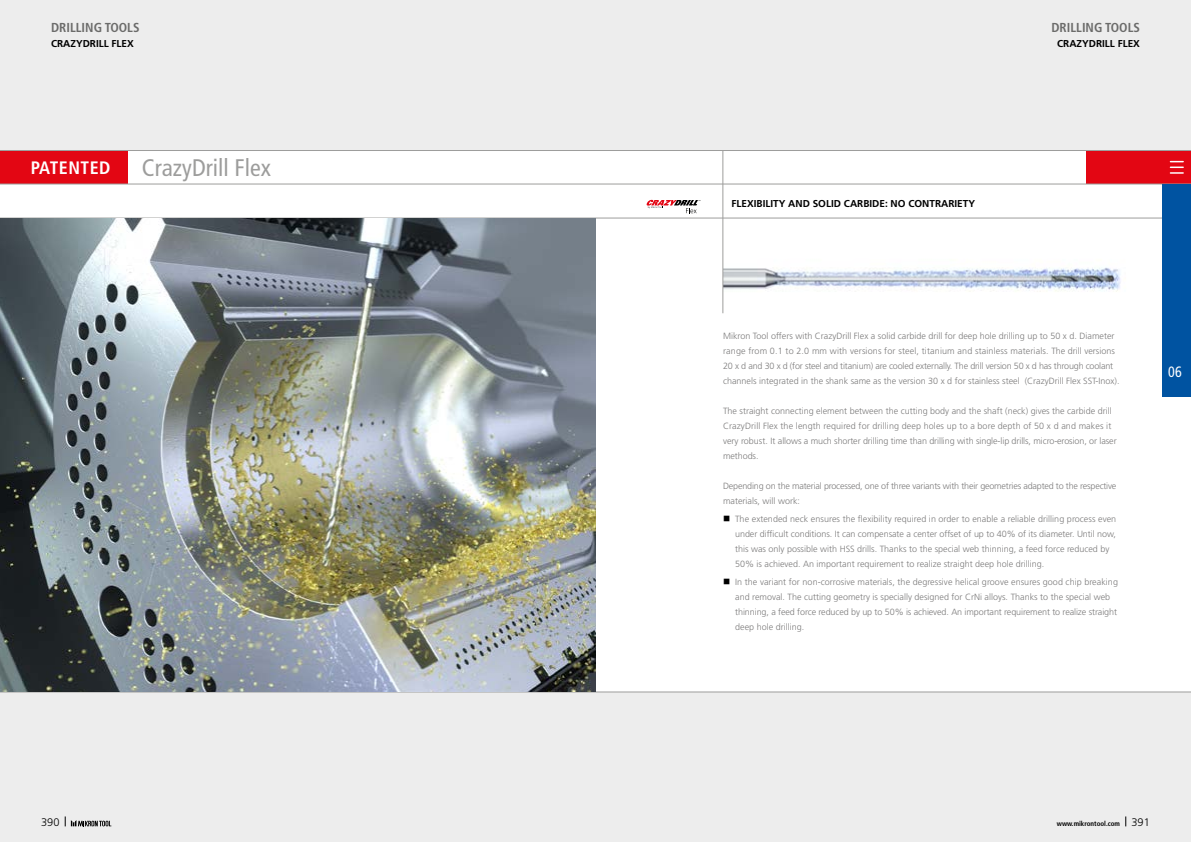
<style>
.page{position:relative;width:1191px;height:842px;background:#fff}
.page>*{position:absolute;margin:0;border:0;box-sizing:border-box;transform-origin:0 0}
.t1{font:condensed 24px "Frutiger LT Std";color:#9d9d9c}
.t2{font:700 condensed 18px "Frutiger LT Std";letter-spacing:.03em;color:#fff}
.t3{font:condensed 15px "Frutiger LT Std";color:#fff;scale:.93 1}
.t4{font:700 condensed 13px "Frutiger LT Std";color:#6b6b6a}
.t5{font:300 11px "Frutiger LT Std";color:#000}
.t6{font:700 10px "Frutiger LT Std";color:#000}
.t7{font:300 9px/15px "Frutiger LT Std";color:#7c7b7b}
.t8{font:300 9px/15px "Frutiger LT Std";letter-spacing:-.02em;color:#7c7b7b}
.t9{font:700 condensed 7px "Frutiger LT Std";color:#000}
.s1{font-weight:300;font-stretch:normal;font-size:11px}
</style>
<div class="page">
<div style="left:0;top:151px;width:128px;height:33px;background:#e30613"></div>
<div style="left:1086px;top:151px;width:105px;height:33px;background:#e30613"></div>
<div style="left:0;top:692px;width:1191px;height:150px;background:#ededed"></div>
<div style="left:0;top:0;width:1191px;height:151px;background:#ededed"></div>
<svg style="left:0;top:184px;width:1162px;height:34px"></svg>
<svg style="left:65px;top:816px;width:46px;height:10px"></svg>
<img style="left:0;top:218px;width:595px;height:474px">
<svg style="left:646px;top:200px;width:54px;height:13px"></svg>
<img style="left:723px;top:244px;width:398px;height:64px">
<hr style="left:722px;top:150px;width:1px;height:163px;background:#9d9d9c">
<div style="left:1162px;top:184px;width:29px;height:213px;background:#0053a1"></div>
<svg style="left:1170px;top:161px;width:13px;height:13px"></svg>
<h3 class="t4" style="left:51px;top:20px;width:90px">DRILLING TOOLS</h3>
<h3 class="t4" style="left:1051px;top:20px;width:90px">DRILLING TOOLS</h3>
<p class="t6" style="left:51px;top:38px;width:84px">CRAZYDRILL FLEX</p>
<p class="t6" style="left:1057px;top:38px;width:84px">CRAZYDRILL FLEX</p>
<h2 class="t2" style="left:31px;top:157px;width:81px">PATENTED</h2>
<h1 class="t1" style="left:142px;top:153px;width:131px">CrazyDrill Flex</h1>
<p class="t6" style="left:731px;top:198px;width:245px">FLEXIBILITY AND SOLID CARBIDE: NO CONTRARIETY</p>
<p class="t7" style="left:723px;top:328px;width:398px">Mikron Tool offers with CrazyDrill Flex a solid carbide drill for deep hole drilling up to 50 x d. Diameter range from 0.1 to 2.0 mm with versions for steel, titanium and stainless materials. The drill versions 20 x d and 30 x d (for steel and titanium) are cooled externally. The drill version 50 x d has through coolant channels integrated in the shank same as the version 30 x d for stainless steel (CrazyDrill Flex SST-Inox).</p>
<p class="t7" style="left:723px;top:403px;width:395px">The straight connecting element between the cutting body and the shaft (neck) gives the carbide drill CrazyDrill Flex the length required for drilling deep holes up to a bore depth of 50 x d and makes it very robust. It allows a much shorter drilling time than drilling with single-lip drills, micro-erosion, or laser methods.</p>
<p class="t8" style="left:723px;top:478px;width:395px">Depending on the material processed, one of three variants with their geometries adapted to the respective materials, will work:</p>
<p class="t7" style="left:735px;top:511px;width:383px">The extended neck ensures the flexibility required in order to enable a reliable drilling process even under difficult conditions. It can compensate a center offset of up to 40% of its diameter. Until now, this was only possible with HSS drills. Thanks to the special web thinning, a feed force reduced by 50% is achieved. An important requirement to realize straight deep hole drilling.</p>
<p class="t7" style="left:735px;top:574px;width:384px">In the variant for non-corrosive materials, the degressive helical groove ensures good chip breaking and removal. The cutting geometry is specially designed for CrNi alloys. Thanks to the special web thinning, a feed force reduced by up to 50% is achieved. An important requirement to realize straight deep hole drilling.</p>
<h3 class="t3" style="left:1168px;top:363px;width:16px">06</h3>
<p class="t5" style="left:41px;top:816px;width:20px">390</p>
<p class="t9" style="left:1056px;top:820px;width:94px">www.mikrontool.com <span class="s1">391</span></p>
</div>
